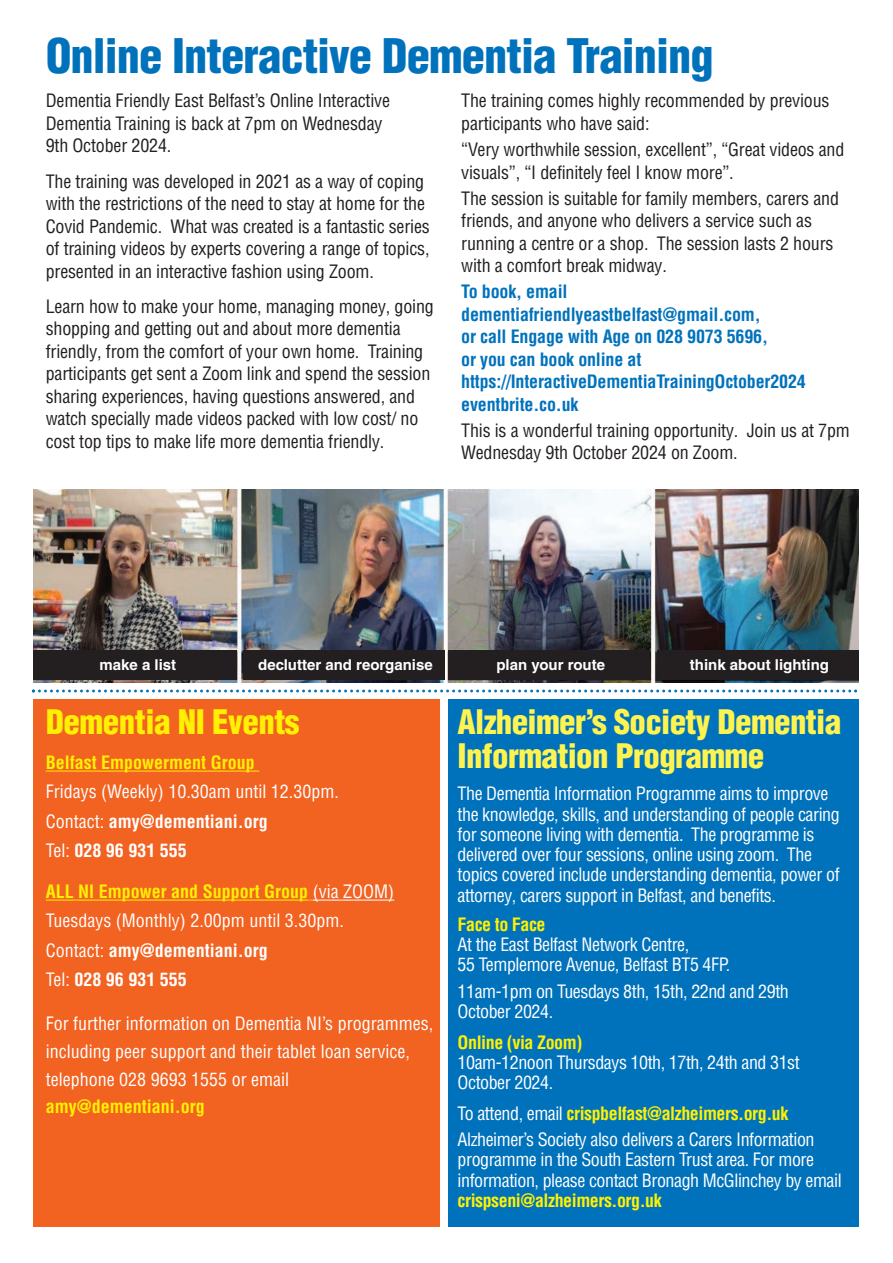
<style>
.page{position:relative;width:893px;height:1263px;background:#fff}
.page>*{position:absolute;margin:0;border:0;box-sizing:border-box;transform-origin:0 0}
.t1{font:900 condensed 46.5px "Helvetica LT Pro";letter-spacing:-.02em;color:#0072bc}
.t2{font:900 condensed 33px/34.2px "Helvetica LT Pro";letter-spacing:-.02em;color:#fff34f}
.t3{font:900 condensed 33px "Helvetica LT Pro";letter-spacing:-.015em;color:#fff101}
.t4{font:condensed 18px/22.5px "Helvetica LT Pro";letter-spacing:-.01em;color:#231f20}
.t5{font:condensed 18px/20.2px "Helvetica LT Pro";letter-spacing:-.025em;color:#fff}
.t6{font:condensed 18px/27.8px "Helvetica LT Pro";color:#fff}
.t7{font:700 condensed 18px/22.5px "Helvetica LT Pro";letter-spacing:-.01em;color:#0072bc}
.t8{font:700 condensed 18px "Helvetica LT Pro";color:#fff}
.t9{font:700 condensed 18px "Helvetica LT Pro";color:#fff101}
.t10{font:700 condensed 18px "Helvetica LT Pro";letter-spacing:-.025em;color:#fff101}
.t11{font:700 15px "Helvetica LT Pro";color:#fff}
.s1{font-weight:400}
.s2{font-weight:400;color:#fff}
.s3{font-weight:700;color:#fff101}
</style>
<div class="page">
<div style="left:448px;top:699px;width:411px;height:527px;background:#0072bc"></div>
<div style="left:34px;top:699px;width:406px;height:528px;background:#f26221"></div>
<hr style="left:46px;top:771px;width:213px;height:1px;background:#fff101">
<hr style="left:46px;top:900px;width:262px;height:1px;background:#fff101">
<hr style="left:313px;top:900px;width:81px;height:1px;background:#fff">
<svg style="left:32px;top:689px;width:825px;height:3px"></svg>
<img style="left:34px;top:489px;width:825px;height:193px">
<div style="left:33px;top:650px;width:204px;height:30px;background:#231f20"></div>
<div style="left:243px;top:650px;width:201px;height:30px;background:#231f20"></div>
<div style="left:448px;top:650px;width:202px;height:30px;background:#231f20"></div>
<div style="left:657px;top:650px;width:202px;height:30px;background:#231f20"></div>
<p class="t1" style="left:46px;top:38px;width:669px">Online Interactive Dementia Training</p>
<p class="t4" style="left:46px;top:91px;width:346px">Dementia Friendly East Belfast’s Online Interactive<br>Dementia Training is back at 7pm on Wednesday<br>9th October 2024.</p>
<p class="t4" style="left:46px;top:171px;width:386px">The training was developed in 2021 as a way of coping with the restrictions of the need to stay at home for the Covid Pandemic. What was created is a fantastic series of training videos by experts covering a range of topics, presented in an interactive fashion using Zoom.</p>
<p class="t4" style="left:46px;top:296px;width:390px">Learn how to make your home, managing money, going shopping and getting out and about more dementia friendly, from the comfort of your own home. Training participants get sent a Zoom link and spend the session sharing experiences, having questions answered, and watch specially made videos packed with low cost/ no cost top tips to make life more dementia friendly.</p>
<p class="t4" style="left:461px;top:91px;width:370px">The training comes highly recommended by previous participants who have said:</p>
<p class="t4" style="left:461px;top:140px;width:385px">“Very worthwhile session, excellent”, “Great videos and visuals”, “I definitely feel I know more”.</p>
<p class="t4" style="left:461px;top:188px;width:379px">The session is suitable for family members, carers and friends, and anyone who delivers a service such as running a centre or a shop. The session lasts 2 hours with a comfort break midway.</p>
<p class="t7" style="left:461px;top:282px;width:346px">To book, email dementiafriendlyeastbelfast@gmail.com,<br>or call Engage with Age on 028 9073 5696,<br>or you can book online at https://InteractiveDementiaTrainingOctober2024 eventbrite.co.uk</p>
<p class="t4" style="left:461px;top:421px;width:390px">This is a wonderful training opportunity. Join us at 7pm<br>Wednesday 9th October 2024 on Zoom.</p>
<p class="t11" style="left:100px;top:659px;width:78px">make a list</p>
<p class="t11" style="left:258px;top:659px;width:176px">declutter and reorganise</p>
<p class="t11" style="left:496px;top:659px;width:110px">plan your route</p>
<p class="t11" style="left:690px;top:659px;width:141px">think about lighting</p>
<p class="t3" style="left:46px;top:709px;width:255px">Dementia NI Events</p>
<p class="t9" style="left:46px;top:756px;width:211px">Belfast Empowerment Group</p>
<p class="t6" style="left:46px;top:779px;width:295px">Fridays (Weekly) 10.30am until 12.30pm.</p>
<p class="t8" style="left:46px;top:814px;width:223px"><span class="s1">Contact:</span> amy@dementiani.org</p>
<p class="t8" style="left:46px;top:843px;width:143px"><span class="s1">Tel:</span> 028 96 931 555</p>
<p class="t9" style="left:46px;top:885px;width:350px">ALL NI Empower and Support Group <span class="s2">(via ZOOM)</span></p>
<p class="t6" style="left:46px;top:908px;width:300px">Tuesdays (Monthly) 2.00pm until 3.30pm.</p>
<p class="t8" style="left:46px;top:943px;width:223px"><span class="s1">Contact:</span> amy@dementiani.org</p>
<p class="t8" style="left:46px;top:972px;width:143px"><span class="s1">Tel:</span> 028 96 931 555</p>
<p class="t6" style="left:46px;top:1011px;width:389px">For further information on Dementia NI’s programmes, including peer support and their tablet loan service, telephone 028 9693 1555 or email</p>
<p class="t9" style="left:46px;top:1100px;width:160px">amy@dementiani.org</p>
<p class="t2" style="left:458px;top:707px;width:385px">Alzheimer’s Society Dementia<br>Information Programme</p>
<p class="t5" style="left:458px;top:785px;width:384px">The Dementia Information Programme aims to improve the knowledge, skills, and understanding of people caring for someone living with dementia. The programme is delivered over four sessions, online using zoom. The topics covered include understanding dementia, power of attorney, carers support in Belfast, and benefits.</p>
<p class="t10" style="left:458px;top:917px;width:90px">Face to Face</p>
<p class="t5" style="left:458px;top:936px;width:274px">At the East Belfast Network Centre,<br>55 Templemore Avenue, Belfast BT5 4FP.</p>
<p class="t5" style="left:458px;top:982px;width:333px">11am-1pm on Tuesdays 8th, 15th, 22nd and 29th<br>October 2024.</p>
<p class="t10" style="left:458px;top:1035px;width:126px">Online (via Zoom)</p>
<p class="t5" style="left:458px;top:1054px;width:344px">10am-12noon Thursdays 10th, 17th, 24th and 31st<br>October 2024.</p>
<p class="t10" style="left:458px;top:1106px;width:332px"><span class="s2">To attend, email</span> crispbelfast@alzheimers.org.uk</p>
<p class="t5" style="left:458px;top:1131px;width:386px">Alzheimer’s Society also delivers a Carers Information programme in the South Eastern Trust area. For more information, please contact Bronagh McGlinchey by email <span class="s3">crispseni@alzheimers.org.uk</span></p>
</div>
